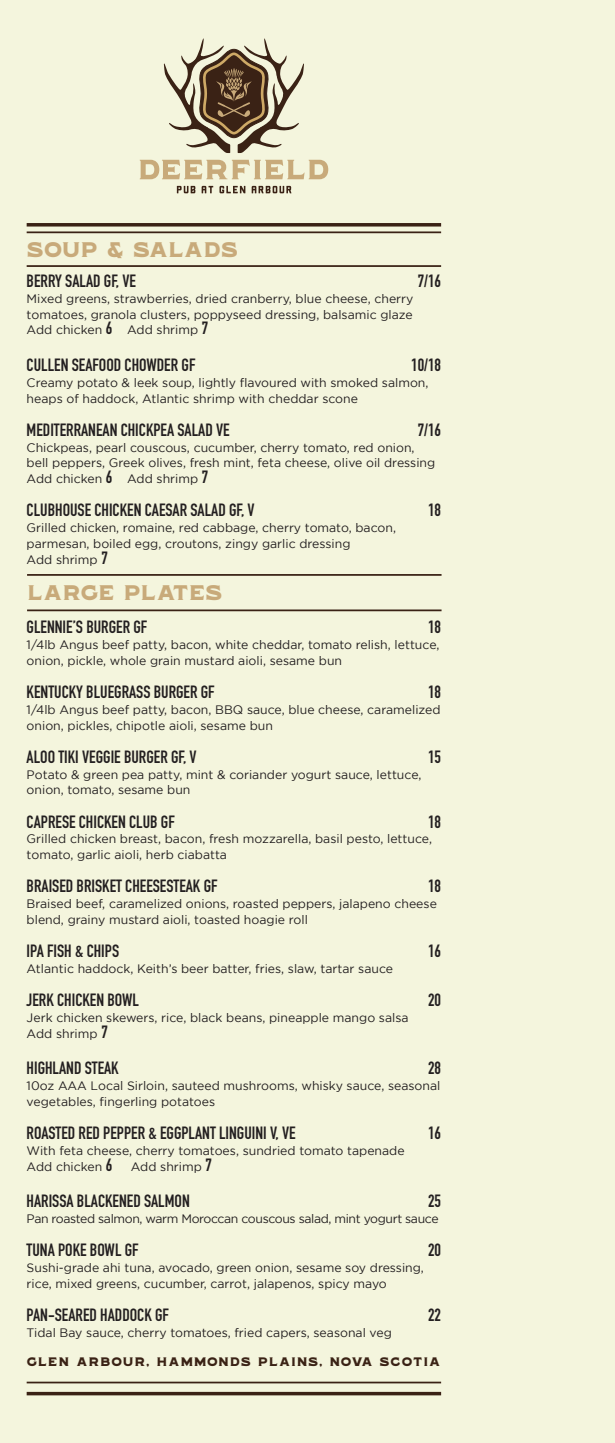
<style>
.page{position:relative;width:615px;height:1443px;background:#fff}
.page>*{position:absolute;margin:0;border:0;box-sizing:border-box;transform-origin:0 0}
.t1{font:21px "WUB Northville 01 Heavy";letter-spacing:-.02em;color:#c8aa7a}
.t2{font:17.5px "DIN Engschrift LT Pro";color:#231f20}
.t3{font:12.25px/15.8px "Gotham";color:#231f20}
.t4{font:12.25px "Gotham";letter-spacing:-.03em;color:#231f20}
.t5{font:12.25px "WUB Northville 01 Heavy";letter-spacing:.05em;color:#3a2215}
.s1{font-family:"DIN Engschrift LT Pro";font-size:17.5px}
</style>
<div class="page">
<div style="left:0;top:0;width:614px;height:1443px;background:#f4f5dd"></div>
<svg style="left:177px;top:186px;width:18px;height:7px"></svg>
<svg style="left:201px;top:186px;width:12px;height:7px"></svg>
<svg style="left:219px;top:186px;width:26px;height:7px"></svg>
<svg style="left:251px;top:186px;width:40px;height:7px"></svg>
<svg style="left:139px;top:160px;width:189px;height:19px"></svg>
<svg style="left:163px;top:38px;width:141px;height:115px"></svg>
<hr style="left:27px;top:223px;width:414px;height:3px;background:#3a2215">
<hr style="left:27px;top:231px;width:414px;height:2px;background:#3a2215">
<hr style="left:27px;top:265px;width:414px;height:2px;background:#3a2215">
<hr style="left:27px;top:1392px;width:414px;height:3px;background:#3a2215">
<hr style="left:27px;top:1381px;width:414px;height:2px;background:#3a2215">
<hr style="left:27px;top:574px;width:414px;height:2px;background:#3a2215">
<hr style="left:27px;top:609px;width:414px;height:2px;background:#3a2215">
<h1 class="t1" style="left:27px;top:233px;width:213px">SOUP &amp; SALADS</h1>
<h2 class="t2" style="left:27px;top:271px;width:111px">BERRY SALAD GF, VE</h2>
<h2 class="t2" style="left:417px;top:271px;width:25px">7/16</h2>
<p class="t3" style="left:27px;top:290px;width:388px;text-align:justify">Mixed greens, strawberries, dried cranberry, blue cheese, cherry tomatoes, granola clusters, poppyseed dressing, balsamic glaze Add chicken <span class="s1">6</span> Add shrimp <span class="s1">7</span></p>
<h2 class="t2" style="left:27px;top:355px;width:170px">CULLEN SEAFOOD CHOWDER GF</h2>
<h2 class="t2" style="left:411px;top:355px;width:31px">10/18</h2>
<p class="t3" style="left:27px;top:374px;width:403px">Creamy potato &amp; leek soup, lightly flavoured with smoked salmon, heaps of haddock, Atlantic shrimp with cheddar scone</p>
<h2 class="t2" style="left:27px;top:419px;width:204px">MEDITERRANEAN CHICKPEA SALAD VE</h2>
<h2 class="t2" style="left:417px;top:419px;width:25px">7/16</h2>
<p class="t3" style="left:27px;top:439px;width:410px">Chickpeas, pearl couscous, cucumber, cherry tomato, red onion, bell peppers, Greek olives, fresh mint, feta cheese, olive oil dressing<br>Add chicken <span class="s1">6</span> Add shrimp <span class="s1">7</span></p>
<h2 class="t2" style="left:27px;top:500px;width:229px">CLUBHOUSE CHICKEN CAESAR SALAD GF, V</h2>
<h2 class="t2" style="left:428px;top:500px;width:15px">18</h2>
<p class="t3" style="left:27px;top:520px;width:370px">Grilled chicken, romaine, red cabbage, cherry tomato, bacon, parmesan, boiled egg, croutons, zingy garlic dressing<br>Add shrimp <span class="s1">7</span></p>
<h1 class="t1" style="left:27px;top:575px;width:197px">LARGE PLATES</h1>
<h2 class="t2" style="left:27px;top:617px;width:122px">GLENNIE’S BURGER GF</h2>
<h2 class="t2" style="left:428px;top:617px;width:15px">18</h2>
<p class="t3" style="left:27px;top:636px;width:414px">1/4lb Angus beef patty, bacon, white cheddar, tomato relish, lettuce, onion, pickle, whole grain mustard aioli, sesame bun</p>
<h2 class="t2" style="left:27px;top:681px;width:189px">KENTUCKY BLUEGRASS BURGER GF</h2>
<h2 class="t2" style="left:428px;top:681px;width:15px">18</h2>
<p class="t3" style="left:27px;top:701px;width:415px">1/4lb Angus beef patty, bacon, BBQ sauce, blue cheese, caramelized onion, pickles, chipotle aioli, sesame bun</p>
<h2 class="t2" style="left:27px;top:746px;width:171px">ALOO TIKI VEGGIE BURGER GF, V</h2>
<h2 class="t2" style="left:428px;top:746px;width:15px">15</h2>
<p class="t3" style="left:27px;top:766px;width:396px">Potato &amp; green pea patty, mint &amp; coriander yogurt sauce, lettuce, onion, tomato, sesame bun</p>
<h2 class="t2" style="left:27px;top:811px;width:150px">CAPRESE CHICKEN CLUB GF</h2>
<h2 class="t2" style="left:428px;top:811px;width:15px">18</h2>
<p class="t3" style="left:27px;top:831px;width:406px">Grilled chicken breast, bacon, fresh mozzarella, basil pesto, lettuce, tomato, garlic aioli, herb ciabatta</p>
<h2 class="t2" style="left:27px;top:876px;width:192px">BRAISED BRISKET CHEESESTEAK GF</h2>
<h2 class="t2" style="left:428px;top:876px;width:15px">18</h2>
<p class="t3" style="left:27px;top:895px;width:411px">Braised beef, caramelized onions, roasted peppers, jalapeno cheese blend, grainy mustard aioli, toasted hoagie roll</p>
<h2 class="t2" style="left:27px;top:940px;width:94px">IPA FISH &amp; CHIPS</h2>
<h2 class="t2" style="left:428px;top:940px;width:15px">16</h2>
<p class="t3" style="left:27px;top:960px;width:367px">Atlantic haddock, Keith’s beer batter, fries, slaw, tartar sauce</p>
<h2 class="t2" style="left:27px;top:989px;width:114px">JERK CHICKEN BOWL</h2>
<h2 class="t2" style="left:428px;top:989px;width:15px">20</h2>
<p class="t3" style="left:27px;top:1009px;width:383px">Jerk chicken skewers, rice, black beans, pineapple mango salsa<br>Add shrimp <span class="s1">7</span></p>
<h2 class="t2" style="left:27px;top:1058px;width:93px">HIGHLAND STEAK</h2>
<h2 class="t2" style="left:428px;top:1058px;width:15px">28</h2>
<p class="t3" style="left:27px;top:1077px;width:415px">10oz AAA Local Sirloin, sauteed mushrooms, whisky sauce, seasonal vegetables, fingerling potatoes</p>
<h2 class="t2" style="left:27px;top:1122px;width:270px">ROASTED RED PEPPER &amp; EGGPLANT LINGUINI V, VE</h2>
<h2 class="t2" style="left:428px;top:1122px;width:15px">16</h2>
<p class="t3" style="left:27px;top:1142px;width:379px">With feta cheese, cherry tomatoes, sundried tomato tapenade<br>Add chicken <span class="s1">6</span></p>
<p class="t3" style="left:131px;top:1158px;width:83px">Add shrimp <span class="s1">7</span></p>
<h2 class="t2" style="left:27px;top:1191px;width:164px">HARISSA BLACKENED SALMON</h2>
<h2 class="t2" style="left:428px;top:1191px;width:15px">25</h2>
<p class="t4" style="left:27px;top:1212px;width:413px">Pan roasted salmon, warm Moroccan couscous salad, mint yogurt sauce</p>
<h2 class="t2" style="left:27px;top:1240px;width:113px">TUNA POKE BOWL GF</h2>
<h2 class="t2" style="left:428px;top:1240px;width:15px">20</h2>
<p class="t3" style="left:27px;top:1259px;width:398px">Sushi-grade ahi tuna, avocado, green onion, sesame soy dressing, rice, mixed greens, cucumber, carrot, jalapenos, spicy mayo</p>
<h2 class="t2" style="left:27px;top:1304px;width:144px">PAN-SEARED HADDOCK GF</h2>
<h2 class="t2" style="left:428px;top:1304px;width:15px">22</h2>
<p class="t3" style="left:27px;top:1324px;width:366px">Tidal Bay sauce, cherry tomatoes, fried capers, seasonal veg</p>
<p class="t5" style="left:27px;top:1351px;width:415px">GLEN ARBOUR, HAMMONDS PLAINS, NOVA SCOTIA</p>
</div>
